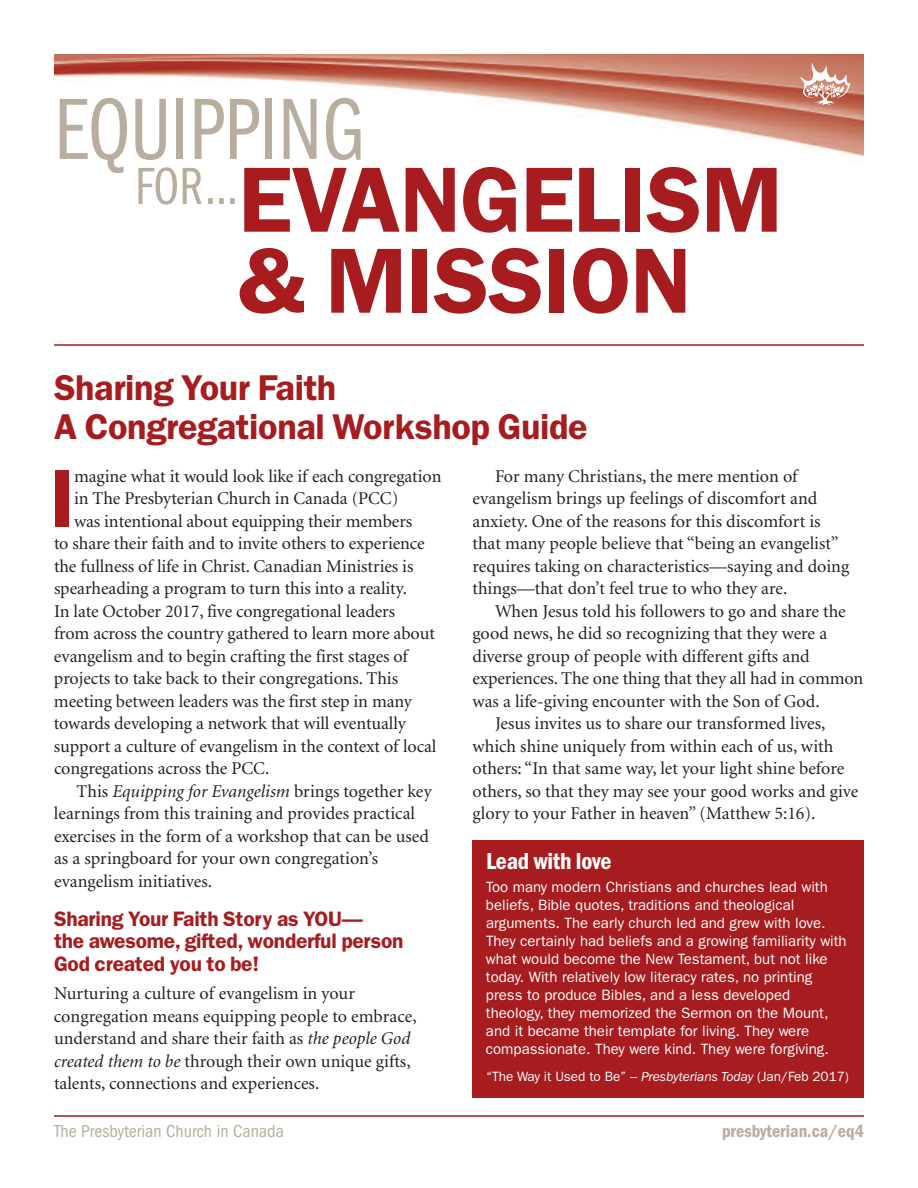
<style>
.page{position:relative;width:918px;height:1188px;background:#fff}
.page>*{position:absolute;margin:0;border:0;box-sizing:border-box;transform-origin:0 0}
.t1{font:600 93px/81px "Franklin Gothic";letter-spacing:-.01em;color:#a61c1f}
.t2{font:90px "Franklin Gothic Book Cmpr";color:#b8ad9f}
.t3{font:600 82.8px "Franklin Gothic";color:#a61c1f}
.t4{font:54px "Franklin Gothic Book Cmpr";color:#b8ad9f}
.t5{font:600 36px/39px "Franklin Gothic";letter-spacing:-.01em;color:#a61c1f}
.t6{font:600 condensed 24px "Franklin Gothic";letter-spacing:-.01em;color:#fff}
.t7{font:600 21px/22.5px "Franklin Gothic";letter-spacing:-.01em;color:#a61c1f}
.t8{font:18px/22.5px "Minion";letter-spacing:-.005em;color:#231f20}
.t9{font:italic 18px "Minion";color:#231f20}
.t10{font:condensed 18px "Franklin Gothic";color:#b8ad9f}
.t11{font:600 condensed 18px "Franklin Gothic";color:#b8ad9f}
.t12{font:15px/18px "Franklin Gothic";color:#fff}
.t13{font:13.5px "Franklin Gothic";letter-spacing:-.005em;color:#fff}
.s1{font-style:normal}
.s2{font-style:italic}
</style>
<div class="page">
<img style="left:54px;top:54px;width:810px;height:102px">
<hr style="left:54px;top:1115px;width:810px;height:2px;background:#a61c1f">
<hr style="left:54px;top:344px;width:810px;height:2px;background:#a61c1f">
<svg style="left:800px;top:62px;width:51px;height:43px"></svg>
<div style="left:472px;top:840px;width:392px;height:258px;background:#a61c1f"></div>
<h2 class="t2" style="left:54px;top:99px;width:311px">EQUIPPING</h2>
<h1 class="t1" style="left:238px;top:167px;width:546px">EVANGELISM &amp; MISSION</h1>
<h3 class="t4" style="left:135px;top:168px;width:104px">FOR…</h3>
<h3 class="t5" style="left:54px;top:371px;width:535px">Sharing Your Faith<br>A Congregational Workshop Guide</h3>
<h3 class="t3" style="left:50px;top:470px;width:26px">I</h3>
<p class="t8" style="left:74px;top:466px;width:369px">magine what it would look like if each congregation</p>
<p class="t8" style="left:74px;top:488px;width:326px">in The Presbyterian Church in Canada (PCC)</p>
<p class="t8" style="left:74px;top:511px;width:340px">was intentional about equipping their members</p>
<p class="t8" style="left:54px;top:533px;width:372px">to share their faith and to invite others to experience</p>
<p class="t8" style="left:54px;top:556px;width:361px">the fullness of life in Christ. Canadian Ministries is</p>
<p class="t8" style="left:54px;top:578px;width:355px">spearheading a program to turn this into a reality.</p>
<p class="t8" style="left:54px;top:601px;width:343px">In late October 2017, five congregational leaders</p>
<p class="t8" style="left:54px;top:623px;width:382px">from across the country gathered to learn more about</p>
<p class="t8" style="left:54px;top:646px;width:355px">evangelism and to begin crafting the first stages of</p>
<p class="t8" style="left:54px;top:668px;width:346px">projects to take back to their congregations. This</p>
<p class="t8" style="left:54px;top:691px;width:359px">meeting between leaders was the first step in many</p>
<p class="t8" style="left:54px;top:713px;width:353px">towards developing a network that will eventually</p>
<p class="t8" style="left:54px;top:736px;width:384px">support a culture of evangelism in the context of local</p>
<p class="t8" style="left:54px;top:758px;width:217px">congregations across the PCC.</p>
<p class="t9" style="left:77px;top:784px;width:357px"><span class="s1">This</span> Equipping for Evangelism <span class="s1">brings together key</span></p>
<p class="t8" style="left:54px;top:803px;width:363px">learnings from this training and provides practical</p>
<p class="t8" style="left:54px;top:826px;width:377px">exercises in the form of a workshop that can be used</p>
<p class="t8" style="left:54px;top:848px;width:326px">as a springboard for your own congregation’s</p>
<p class="t8" style="left:54px;top:871px;width:160px">evangelism initiatives.</p>
<p class="t7" style="left:54px;top:909px;width:351px">Sharing Your Faith Story as YOU—<br>the awesome, gifted, wonderful person<br>God created you to be!</p>
<p class="t8" style="left:54px;top:983px;width:364px">Nurturing a culture of evangelism in your congregation means equipping people to embrace, understand and share their faith as <span class="s2">the people God created them to be</span> through their own unique gifts, talents, connections and experiences.</p>
<p class="t8" style="left:473px;top:466px;width:378px;text-indent:23px">For many Christians, the mere mention of evangelism brings up feelings of discomfort and anxiety. One of the reasons for this discomfort is that many people believe that “being an evangelist” requires taking on characteristics—saying and doing things—that don’t feel true to who they are.</p>
<p class="t8" style="left:495px;top:601px;width:352px">When Jesus told his followers to go and share the</p>
<p class="t8" style="left:473px;top:623px;width:356px">good news, he did so recognizing that they were a</p>
<p class="t8" style="left:473px;top:646px;width:339px">diverse group of people with different gifts and</p>
<p class="t8" style="left:473px;top:668px;width:392px">experiences. The one thing that they all had in common</p>
<p class="t8" style="left:473px;top:691px;width:349px">was a life-giving encounter with the Son of God.</p>
<p class="t8" style="left:495px;top:713px;width:332px">Jesus invites us to share our transformed lives,</p>
<p class="t8" style="left:473px;top:736px;width:362px">which shine uniquely from within each of us, with</p>
<p class="t8" style="left:473px;top:758px;width:373px">others: “In that same way, let your light shine before</p>
<p class="t8" style="left:473px;top:781px;width:387px">others, so that they may see your good works and give</p>
<p class="t8" style="left:473px;top:803px;width:345px">glory to your Father in heaven” (Matthew 5:16).</p>
<h3 class="t6" style="left:486px;top:853px;width:127px">Lead with love</h3>
<p class="t12" style="left:486px;top:879px;width:362px">Too many modern Christians and churches lead with beliefs, Bible quotes, traditions and theological arguments. The early church led and grew with love.<br>They certainly had beliefs and a growing familiarity with what would become the New Testament, but not like today. With relatively low literacy rates, no printing press to produce Bibles, and a less developed theology, they memorized the Sermon on the Mount, and it became their template for living. They were compassionate. They were kind. They were forgiving.</p>
<p class="t13" style="left:486px;top:1072px;width:364px">“The Way it Used to Be” – <span class="s2">Presbyterians Today</span> (Jan/Feb 2017)</p>
<p class="t10" style="left:54px;top:1125px;width:232px">The Presbyterian Church in Canada</p>
<p class="t11" style="left:722px;top:1125px;width:143px">presbyterian.ca/eq4</p>
</div>
